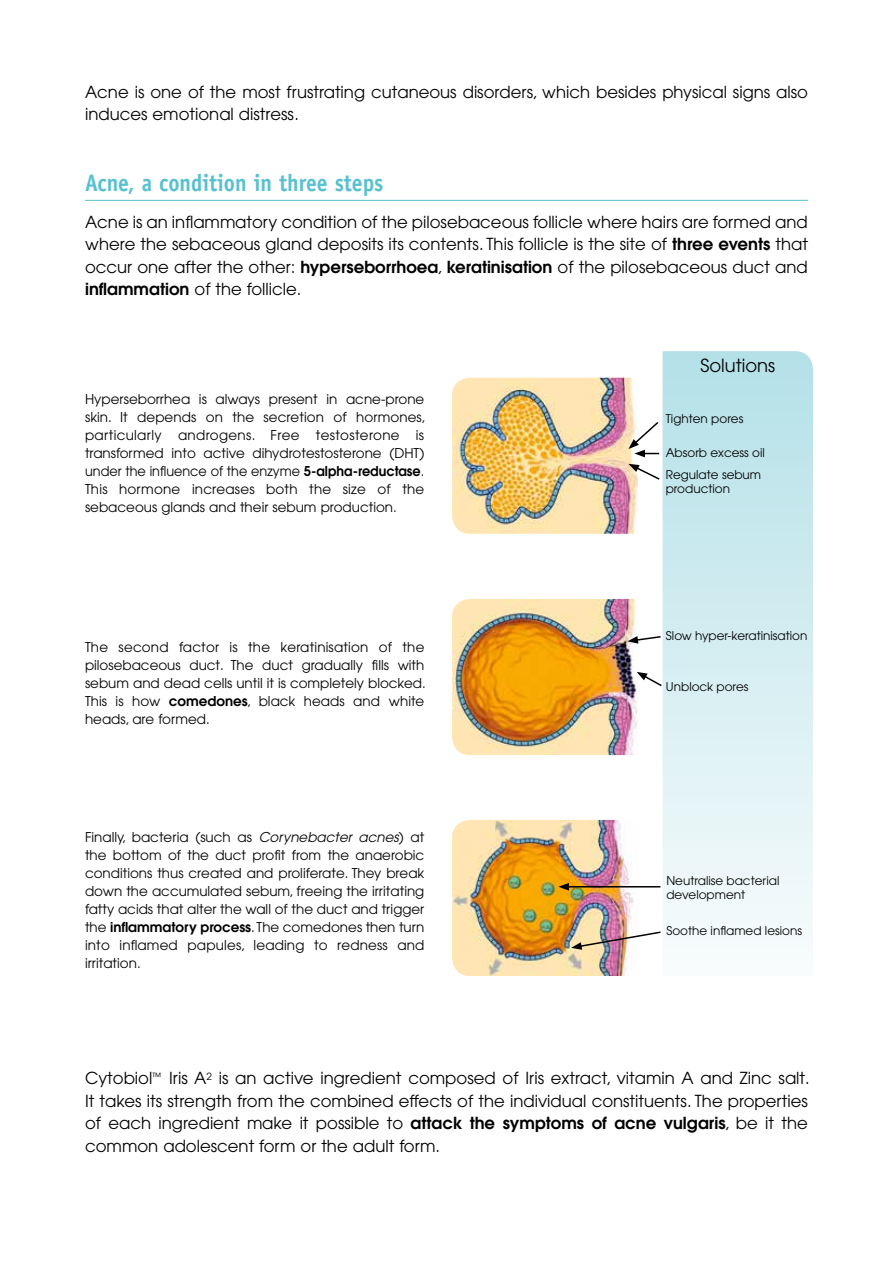
<style>
.page{position:relative;width:893px;height:1263px;background:#fff}
.page>*{position:absolute;margin:0;border:0;box-sizing:border-box;transform-origin:0 0}
.t1{font:700 24px "Officina Sans";color:#58c1cf;scale:.9 1}
.t2{font:18px "Avant Garde";color:#000}
.t3{font:16.5px/22.5px "Avant Garde";color:#000;text-align:justify}
.t4{font:13.5px/18px "Avant Garde";color:#000;text-align:justify}
.t5{font:12px/14.4px "Avant Garde";color:#000}
.s1{font-weight:600}
.s2{font-style:italic}
</style>
<div class="page">
<svg style="left:663px;top:351px;width:150px;height:590px"></svg>
<hr style="left:85px;top:200px;width:723px;height:1px;background:#58c1cf">
<img style="left:452px;top:599px;width:186px;height:156px">
<svg style="left:637px;top:672px;width:26px;height:16px"></svg>
<svg style="left:627px;top:635px;width:34px;height:9px"></svg>
<img style="left:452px;top:820px;width:186px;height:156px">
<hr style="left:567px;top:886px;width:93px;height:1px;background:#000">
<svg style="left:558px;top:883px;width:11px;height:7px"></svg>
<svg style="left:571px;top:930px;width:90px;height:20px"></svg>
<img style="left:452px;top:378px;width:186px;height:156px">
<svg style="left:628px;top:420px;width:32px;height:37px"></svg>
<svg style="left:628px;top:464px;width:32px;height:17px"></svg>
<p class="t3" style="left:85px;top:81px;width:724px">Acne is one of the most frustrating cutaneous disorders, which besides physical signs also induces emotional distress.</p>
<h1 class="t1" style="left:85px;top:168px;width:333px">Acne, a condition in three steps</h1>
<p class="t3" style="left:85px;top:210px;width:724px">Acne is an inflammatory condition of the pilosebaceous follicle where hairs are formed and where the sebaceous gland deposits its contents. This follicle is the site of <span class="s1">three events</span> that occur one after the other: <span class="s1">hyperseborrhoea</span>, <span class="s1">keratinisation</span> of the pilosebaceous duct and <span class="s1">inflammation</span> of the follicle.</p>
<p class="t4" style="left:85px;top:390px;width:342px;text-align:left">Hyperseborrhea is always present in acne-prone skin. It depends on the secretion of hormones, particularly androgens. Free testosterone is transformed into active dihydrotestosterone (DHT) under the influence of the enzyme <span class="s1">5-alpha-reductase</span>.<br>This hormone increases both the size of the sebaceous glands and their sebum production.</p>
<p class="t4" style="left:85px;top:638px;width:342px">The second factor is the keratinisation of the pilosebaceous duct. The duct gradually fills with sebum and dead cells until it is completely blocked.<br>This is how <span class="s1">comedones</span>, black heads and white heads, are formed.</p>
<p class="t4" style="left:85px;top:828px;width:341px">Finally, bacteria (such as <span class="s2">Corynebacter acnes</span>) at the bottom of the duct profit from the anaerobic conditions thus created and proliferate. They break down the accumulated sebum, freeing the irritating fatty acids that alter the wall of the duct and trigger the <span class="s1">inflammatory process</span>. The comedones then turn into inflamed papules, leading to redness and irritation.</p>
<h2 class="t2" style="left:700px;top:354px;width:76px">Solutions</h2>
<p class="t5" style="left:666px;top:412px;width:79px">Tighten pores</p>
<p class="t5" style="left:666px;top:442px;width:101px;line-height:21.9px">Absorb excess oil<br>Regulate sebum</p>
<p class="t5" style="left:666px;top:482px;width:66px">production</p>
<p class="t5" style="left:666px;top:629px;width:143px">Slow hyper-keratinisation</p>
<p class="t5" style="left:666px;top:679px;width:84px">Unblock pores</p>
<p class="t5" style="left:666px;top:873px;width:115px">Neutralise bacterial development</p>
<p class="t5" style="left:666px;top:923px;width:137px">Soothe inflamed lesions</p>
<p class="t3" style="left:85px;top:1067px;width:726px">Cytobiol<sup>™</sup> Iris A<sup>2</sup> is an active ingredient composed of Iris extract, vitamin A and Zinc salt.<br>It takes its strength from the combined effects of the individual constituents. The properties of each ingredient make it possible to <span class="s1">attack the symptoms of acne vulgaris</span>, be it the common adolescent form or the adult form.</p>
</div>
